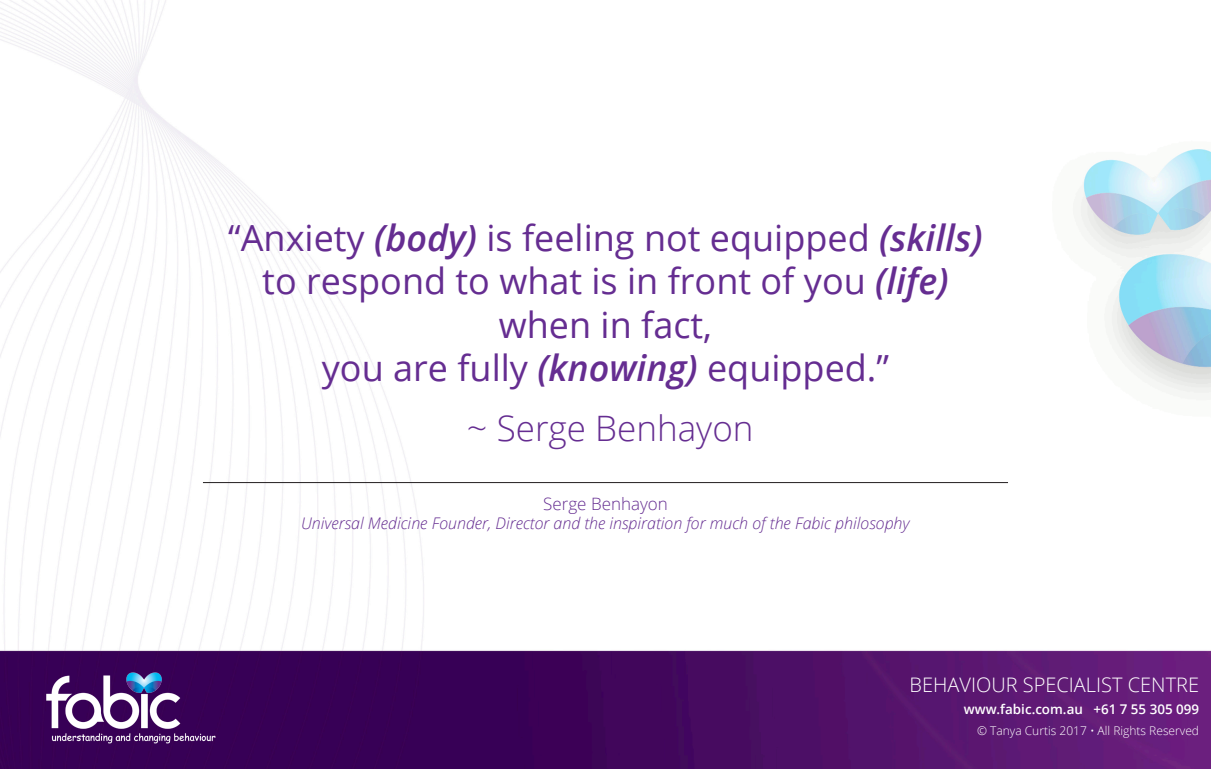
<style>
.page{position:relative;width:1211px;height:769px;background:#fff}
.page>*{position:absolute;margin:0;border:0;box-sizing:border-box;transform-origin:0 0}
.t1{font:36px/43.2px "Open Sans";color:#652d91;text-align:center}
.t2{font:300 35px "Open Sans";color:#652d91}
.t3{font:300 20px "Open Sans";color:#fff}
.t4{font:300 17px "Open Sans";color:#652d91}
.t5{font:italic 300 16px "Open Sans";color:#652d91}
.t6{font:600 13.4px "Open Sans";color:#fff}
.t7{font:300 12px "Open Sans";color:#fff}
.s1{font-weight:600;font-style:italic}
.s2{font-size:36px}
</style>
<div class="page">
<img style="left:0;top:0;width:1211px;height:768px">
<img style="left:43px;top:638px;width:192px;height:130px">
<img style="left:127px;top:671px;width:35px;height:20px">
<hr style="left:203px;top:482px;width:805px;height:1px;background:#231f20">
<p class="t1" style="left:228px;top:215px;width:756px">“Anxiety <span class="s1">(body)</span> is feeling not equipped <span class="s1">(skills)</span></p>
<p class="t1" style="left:262px;top:258px;width:688px">to respond to what is in front of you <span class="s1">(life)</span></p>
<p class="t1" style="left:322px;top:302px;width:569px">when in fact,<br>you are fully <span class="s1">(knowing)</span> equipped.”</p>
<p class="t2" style="left:467px;top:404px;width:288px"><span class="s2">~</span> Serge Benhayon</p>
<p class="t4" style="left:543px;top:491px;width:126px">Serge Benhayon</p>
<p class="t5" style="left:301px;top:512px;width:610px">Universal Medicine Founder, Director and the inspiration for much of the Fabic philosophy</p>
<p class="t3" style="left:910px;top:671px;width:291px">BEHAVIOUR SPECIALIST CENTRE</p>
<p class="t6" style="left:964px;top:700px;width:237px">www.fabic.com.au +61 7 55 305 099</p>
<p class="t7" style="left:977px;top:722px;width:224px">© Tanya Curtis 2017 • All Rights Reserved</p>
</div>
